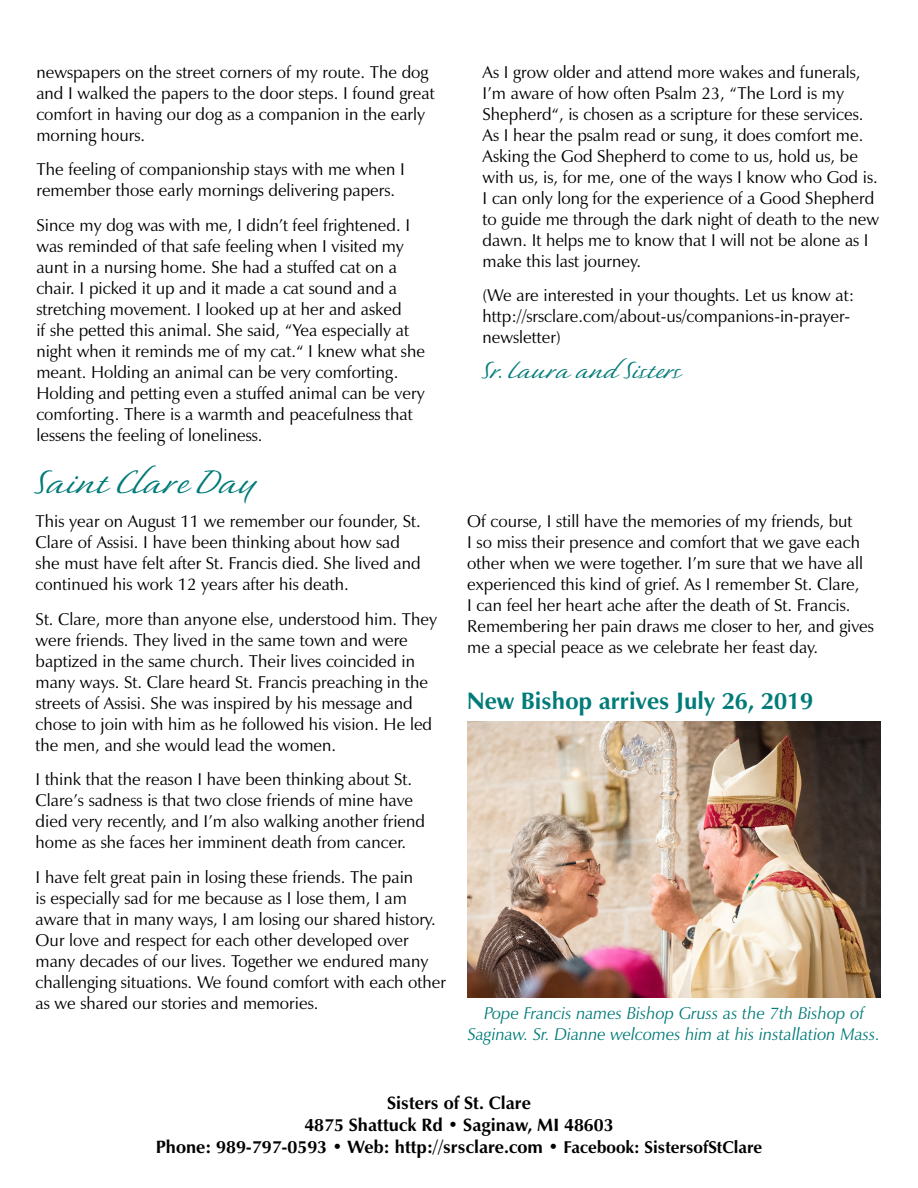
<style>
.page{position:relative;width:918px;height:1188px;background:#fff}
.page>*{position:absolute;margin:0;border:0;box-sizing:border-box;transform-origin:0 0}
.Body_Text{font:37.5px "P22 Sweepy";color:#017b79}
.Body_Text-2{font:27px "P22 Sweepy";color:#017b79}
.Body_Text-3{font:700 24px "Zapf Humanist 601 BT";color:#017b79}
.t1{font:700 18px "Zapf Humanist 601 BT";color:#000}
.Body_Text-4{font:17.25px/21px "Zapf Humanist 601 BT";color:#000}
.Body_Text-5{font:italic 17.25px/21px "Zapf Humanist 601 BT";color:#017b79;text-align:center}
.s1{font-size:17.25px}
</style>
<div class="page">
<img style="left:467px;top:722px;width:414px;height:276px">
<p class="Body_Text-4" style="left:36px;top:61px;width:400px">newspapers on the street corners of my route. The dog and I walked the papers to the door steps. I found great comfort in having our dog as a companion in the early morning hours.</p>
<p class="Body_Text-4" style="left:36px;top:159px;width:370px">The feeling of companionship stays with me when I remember those early mornings delivering papers.</p>
<p class="Body_Text-4" style="left:36px;top:214px;width:390px">Since my dog was with me, I didn’t feel frightened. I was reminded of that safe feeling when I visited my aunt in a nursing home. She had a stuffed cat on a chair. I picked it up and it made a cat sound and a stretching movement. I looked up at her and asked<br>if she petted this animal. She said, “Yea especially at night when it reminds me of my cat.“ I knew what she meant. Holding an animal can be very comforting.<br>Holding and petting even a stuffed animal can be very comforting. There is a warmth and peacefulness that lessens the feeling of loneliness.</p>
<p class="Body_Text" style="left:36px;top:459px;width:223px">Saint Clare Day</p>
<p class="Body_Text-4" style="left:36px;top:511px;width:387px">This year on August 11 we remember our founder, St.<br>Clare of Assisi. I have been thinking about how sad she must have felt after St. Francis died. She lived and continued his work 12 years after his death.</p>
<p class="Body_Text-4" style="left:36px;top:608px;width:403px">St. Clare, more than anyone else, understood him. They were friends. They lived in the same town and were baptized in the same church. Their lives coincided in many ways. St. Clare heard St. Francis preaching in the streets of Assisi. She was inspired by his message and chose to join with him as he followed his vision. He led the men, and she would lead the women.</p>
<p class="Body_Text-4" style="left:36px;top:769px;width:391px">I think that the reason I have been thinking about St.<br>Clare’s sadness is that two close friends of mine have died very recently, and I’m also walking another friend home as she faces her imminent death from cancer.</p>
<p class="Body_Text-4" style="left:36px;top:866px;width:412px">I have felt great pain in losing these friends. The pain<br>is especially sad for me because as I lose them, I am aware that in many ways, I am losing our shared history.<br>Our love and respect for each other developed over many decades of our lives. Together we endured many challenging situations. We found comfort with each other as we shared our stories and memories.</p>
<p class="Body_Text-4" style="left:483px;top:61px;width:398px">As I grow older and attend more wakes and funerals, I’m aware of how often Psalm 23, “The Lord is my Shepherd“, is chosen as a scripture for these services.<br>As I hear the psalm read or sung, it does comfort me.<br>Asking the God Shepherd to come to us, hold us, be with us, is, for me, one of the ways I know who God is.<br>I can only long for the experience of a Good Shepherd to guide me through the dark night of death to the new dawn. It helps me to know that I will not be alone as I make this last journey.</p>
<p class="Body_Text-4" style="left:483px;top:285px;width:373px">(We are interested in your thoughts. Let us know at: http://srsclare.com/about-us/companions-in-prayer&shy;newsletter)</p>
<p class="Body_Text-2" style="left:483px;top:353px;width:201px">Sr. Laura and Sisters</p>
<p class="Body_Text-4" style="left:467px;top:511px;width:408px">Of course, I still have the memories of my friends, but<br>I so miss their presence and comfort that we gave each other when we were together. I’m sure that we have all experienced this kind of grief. As I remember St. Clare,<br>I can feel her heart ache after the death of St. Francis.<br>Remembering her pain draws me closer to her, and gives me a special peace as we celebrate her feast day.</p>
<p class="Body_Text-3" style="left:467px;top:686px;width:347px">New Bishop arrives July 26, 2019</p>
<p class="Body_Text-5" style="left:468px;top:1003px;width:414px">Pope Francis names Bishop Gruss as the 7th Bishop of<br>Saginaw. Sr. Dianne welcomes him at his installation Mass.</p>
<p class="t1" style="left:387px;top:1092px;width:145px">Sisters of St. Clare</p>
<p class="t1" style="left:304px;top:1114px;width:311px">4875 Shattuck Rd • Saginaw, MI 48603</p>
<p class="t1" style="left:156px;top:1135px;width:608px">Phone: 989-797-0593 • Web: http://srsclare.com • <span class="s1">Facebook: SistersofStClare</span></p>
</div>
